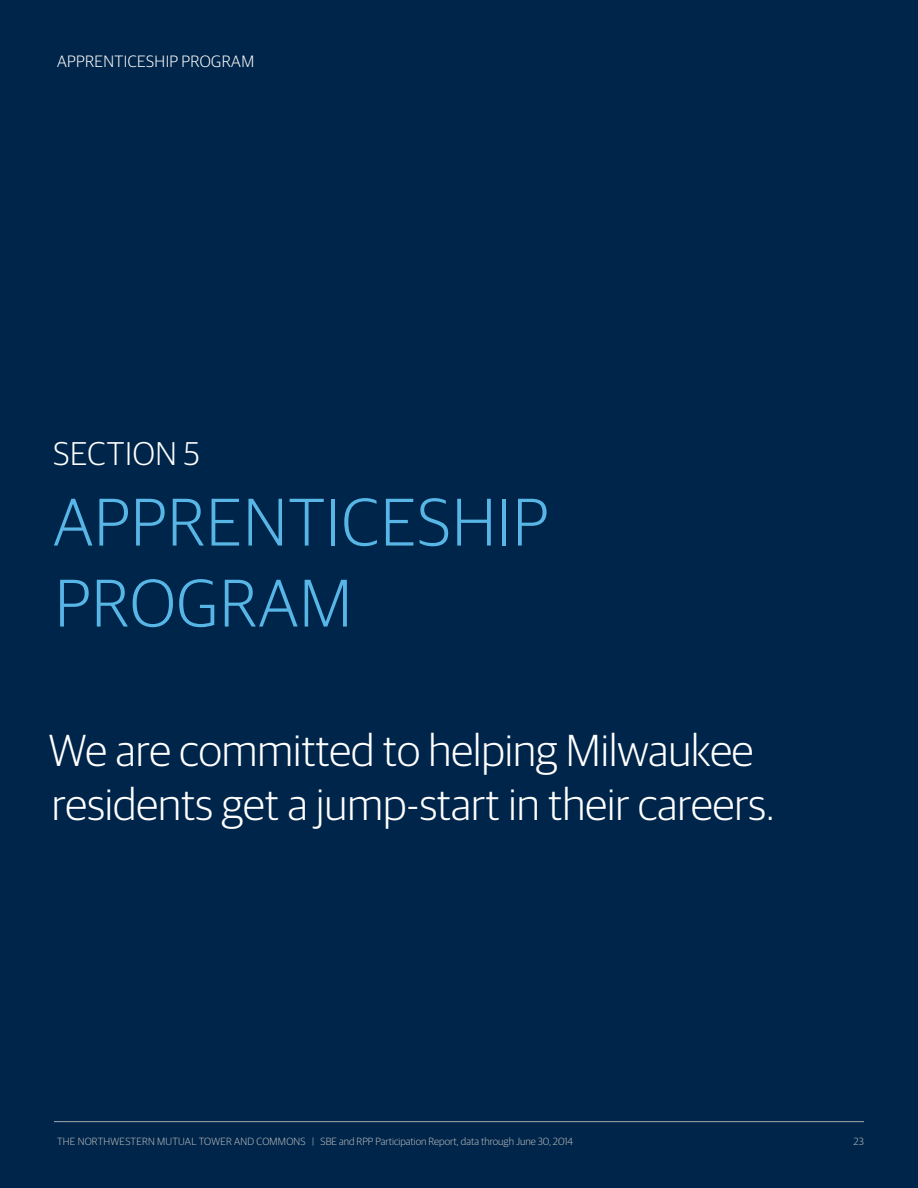
<style>
.page{position:relative;width:918px;height:1188px;background:#00254a}
.page>*{position:absolute;margin:0;border:0;box-sizing:border-box;transform-origin:0 0}
.t1{font:300 67.5px/81px "Guardian Sans";letter-spacing:.02em;color:#58b6e7}
.t2{font:300 45px/54px "Guardian Sans";color:#fff}
.t3{font:300 33px "Guardian Sans";letter-spacing:.02em;color:#fff}
.t4{font:300 16.5px "Guardian Sans";letter-spacing:.02em;color:#fff}
.t5{font:300 10.5px "Guardian Sans";color:#b8bbbc}
</style>
<div class="page">
<hr style="left:54px;top:1121px;width:810px;height:1px;background:#a6a9ae">
<h3 class="t4" style="left:57px;top:50px;width:198px">APPRENTICESHIP PROGRAM</h3>
<h3 class="t3" style="left:53px;top:430px;width:148px">SECTION 5</h3>
<h1 class="t1" style="left:53px;top:477px;width:496px">APPRENTICESHIP<br>PROGRAM</h1>
<h2 class="t2" style="left:49px;top:720px;width:721px">We are committed to helping Milwaukee residents get a jump-start in their careers.</h2>
<p class="t5" style="left:57px;top:1134px;width:518px">THE NORTHWESTERN MUTUAL TOWER AND COMMONS | SBE and RPP Participation Report, data through June 30, 2014</p>
<p class="t5" style="left:854px;top:1134px;width:12px">23</p>
</div>
